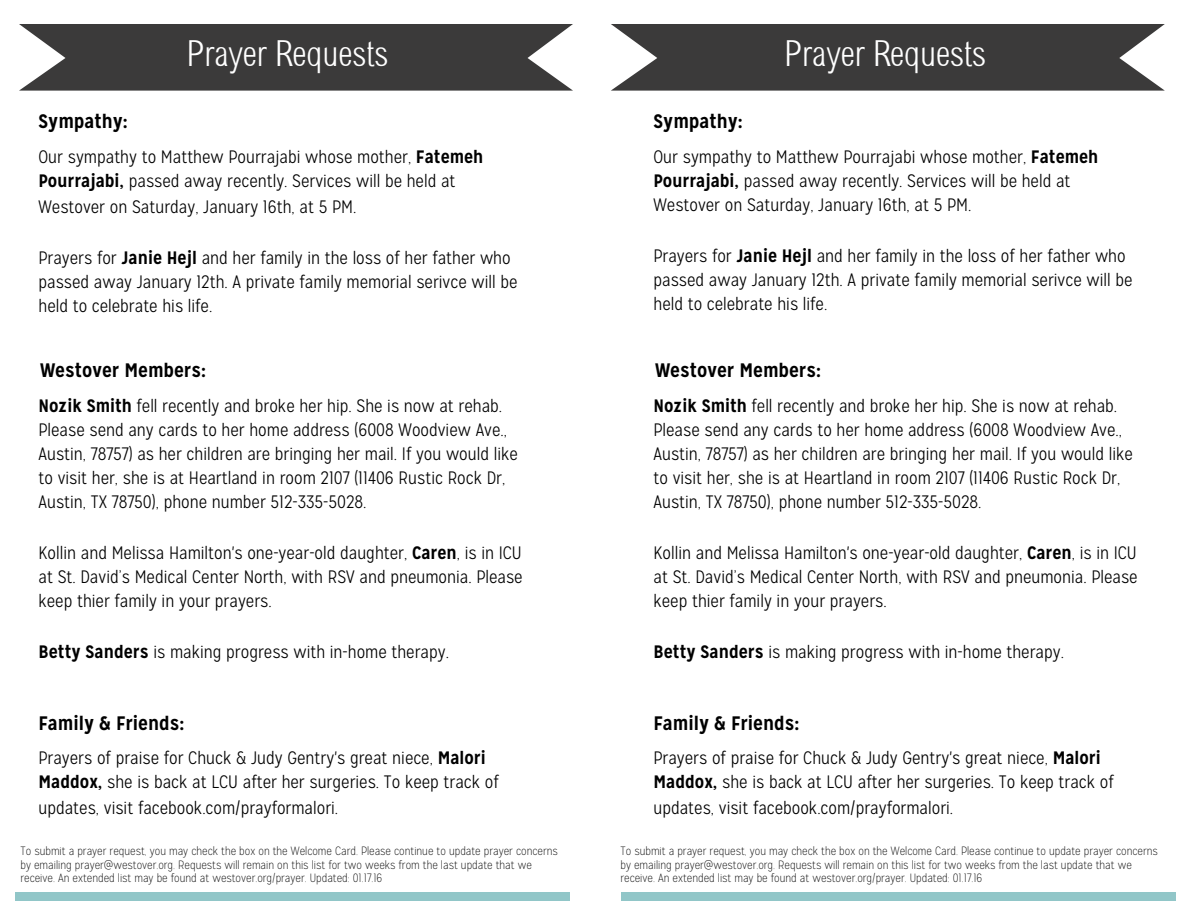
<style>
.page{position:relative;width:1188px;height:918px;background:#fff}
.page>*{position:absolute;margin:0;border:0;box-sizing:border-box;transform-origin:0 0}
.t1{font:36px "Sertig";color:#fff}
.t2{font:700 19.5px "Mission Gothic";color:#000}
.t3{font:300 18px/24px "Mission Gothic";color:#000}
.t4{font:100 12px/13.5px "Mission Gothic";color:#000}
.s1{font-weight:700}
</style>
<div class="page">
<svg style="left:19px;top:24px;width:554px;height:67px;background:#4c4b4b"></svg>
<div style="left:621px;top:892px;width:554px;height:10px;background:#91c6c8"></div>
<svg style="left:611px;top:24px;width:554px;height:67px;background:#4c4b4b"></svg>
<div style="left:15px;top:892px;width:554px;height:10px;background:#91c6c8"></div>
<h1 class="t1" style="left:186px;top:33px;width:203px">Prayer Requests</h1>
<p class="t2" style="left:39px;top:109px;width:91px">Sympathy:</p>
<p class="t3" style="left:39px;top:145px;width:446px;line-height:24.8px">Our sympathy to Matthew Pourrajabi whose mother, <span class="s1">Fatemeh<br>Pourrajabi,</span> passed away recently. Services will be held at<br>Westover on Saturday, January 16th, at 5 PM.</p>
<p class="t3" style="left:39px;top:246px;width:480px">Prayers for <span class="s1">Janie Hejl</span> and her family in the loss of her father who passed away January 12th. A private family memorial serivce will be held to celebrate his life.</p>
<p class="t2" style="left:40px;top:358px;width:167px">Westover Members:</p>
<p class="t3" style="left:39px;top:394px;width:481px"><span class="s1">Nozik Smith</span> fell recently and broke her hip. She is now at rehab.<br>Please send any cards to her home address (6008 Woodview Ave., Austin, 78757) as her children are bringing her mail. If you would like to visit her, she is at Heartland in room 2107 (11406 Rustic Rock Dr, Austin, TX 78750), phone number 512-335-5028.</p>
<p class="t3" style="left:39px;top:541px;width:486px;text-align:justify">Kollin and Melissa Hamilton's one-year-old daughter, <span class="s1">Caren</span>, is in ICU at St. David’s Medical Center North, with RSV and pneumonia. Please keep thier family in your prayers.</p>
<p class="t3" style="left:39px;top:640px;width:412px"><span class="s1">Betty Sanders</span> is making progress with in-home therapy.</p>
<p class="t2" style="left:39px;top:711px;width:147px">Family &amp; Friends:</p>
<p class="t3" style="left:39px;top:746px;width:462px;line-height:24.8px">Prayers of praise for Chuck &amp; Judy Gentry's great niece, <span class="s1">Malori<br>Maddox,</span> she is back at LCU after her surgeries. To keep track of updates, visit facebook.com/prayformalori.</p>
<p class="t4" style="left:21px;top:844px;width:539px">To submit a prayer request, you may check the box on the Welcome Card. Please continue to update prayer concerns by emailing prayer@westover.org. Requests will remain on this list for two weeks from the last update that we receive. An extended list may be found at westover.org/prayer. Updated: 01.17.16</p>
<h1 class="t1" style="left:784px;top:33px;width:203px">Prayer Requests</h1>
<p class="t2" style="left:654px;top:109px;width:91px">Sympathy:</p>
<p class="t3" style="left:654px;top:145px;width:446px">Our sympathy to Matthew Pourrajabi whose mother, <span class="s1">Fatemeh<br>Pourrajabi,</span> passed away recently. Services will be held at<br>Westover on Saturday, January 16th, at 5 PM.</p>
<p class="t3" style="left:654px;top:244px;width:480px">Prayers for <span class="s1">Janie Hejl</span> and her family in the loss of her father who passed away January 12th. A private family memorial serivce will be held to celebrate his life.</p>
<p class="t2" style="left:655px;top:358px;width:167px">Westover Members:</p>
<p class="t3" style="left:654px;top:394px;width:481px"><span class="s1">Nozik Smith</span> fell recently and broke her hip. She is now at rehab.<br>Please send any cards to her home address (6008 Woodview Ave., Austin, 78757) as her children are bringing her mail. If you would like to visit her, she is at Heartland in room 2107 (11406 Rustic Rock Dr, Austin, TX 78750), phone number 512-335-5028.</p>
<p class="t3" style="left:654px;top:541px;width:486px;text-align:justify">Kollin and Melissa Hamilton's one-year-old daughter, <span class="s1">Caren</span>, is in ICU at St. David’s Medical Center North, with RSV and pneumonia. Please keep thier family in your prayers.</p>
<p class="t3" style="left:654px;top:640px;width:412px"><span class="s1">Betty Sanders</span> is making progress with in-home therapy.</p>
<p class="t2" style="left:654px;top:711px;width:147px">Family &amp; Friends:</p>
<p class="t3" style="left:654px;top:746px;width:462px;line-height:24.8px">Prayers of praise for Chuck &amp; Judy Gentry's great niece, <span class="s1">Malori<br>Maddox,</span> she is back at LCU after her surgeries. To keep track of updates, visit facebook.com/prayformalori.</p>
<p class="t4" style="left:621px;top:844px;width:539px">To submit a prayer request, you may check the box on the Welcome Card. Please continue to update prayer concerns by emailing prayer@westover.org. Requests will remain on this list for two weeks from the last update that we receive. An extended list may be found at westover.org/prayer. Updated: 01.17.16</p>
</div>
